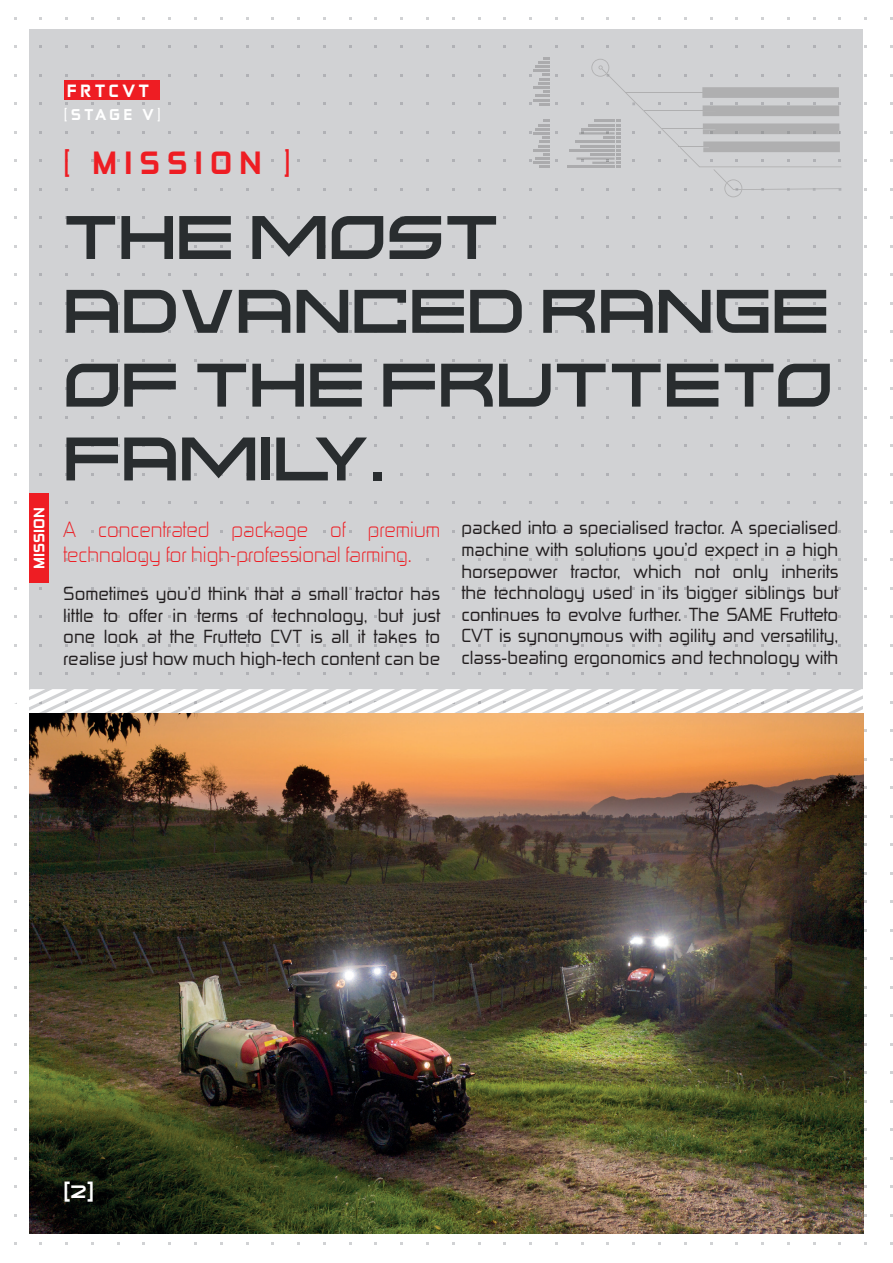
<style>
.page{position:relative;width:893px;height:1263px;background:#fff}
.page>*{position:absolute;margin:0;border:0;box-sizing:border-box;transform-origin:0 0}
.t1{font:61.5px/73.8px "Kusanagi";color:#292d2f}
.t2{font:30.6px "Zekton Hv";letter-spacing:.2em;color:#ee1d23;scale:1.06 1}
.t3{font:21px/25.2px "Zekton Lt";color:#ee1d23;scale:.95 1}
.t4{font:18px/21.6px "Zekton Rg Regular 3";color:#231f20;text-align:justify}
.t5{font:18px "Kusanagi";color:#fff}
.t6{font:16.95px "Zekton Hv";letter-spacing:.2em;color:#fff;scale:1.06 1}
.t7{font:15px "Zekton Hv";letter-spacing:.185em;color:#fff;scale:1.06 1}
.t8{font:14.55px "Zekton Hv";color:#fff;scale:1.06 1}
</style>
<div class="page">
<div style="left:30px;top:30px;width:833px;height:1203px;background:#d1d2d4"></div>
<div style="left:64px;top:81px;width:95px;height:19px;background:#ee1d23"></div>
<hr style="left:567px;top:166px;width:48px;height:2px;background:#ababad">
<hr style="left:569px;top:149px;width:46px;height:2px;background:#ababad">
<hr style="left:575px;top:141px;width:40px;height:2px;background:#ababad">
<svg style="left:529px;top:120px;width:29px;height:48px"></svg>
<svg style="left:529px;top:91px;width:29px;height:14px"></svg>
<hr style="left:534px;top:86px;width:16px;height:3px;background:#ababad">
<svg style="left:529px;top:70px;width:29px;height:14px"></svg>
<hr style="left:536px;top:65px;width:14px;height:3px;background:#ababad">
<svg style="left:539px;top:57px;width:11px;height:6px"></svg>
<div style="left:30px;top:493px;width:19px;height:90px;background:#ee1d23"></div>
<svg style="left:576px;top:59px;width:265px;height:109px"></svg>
<svg style="left:702px;top:87px;width:137px;height:29px"></svg>
<svg style="left:703px;top:123px;width:136px;height:11px"></svg>
<svg style="left:703px;top:142px;width:137px;height:10px"></svg>
<hr style="left:625px;top:92px;width:86px;height:1px;background:#afafb0">
<hr style="left:644px;top:110px;width:72px;height:1px;background:#afafb0">
<hr style="left:662px;top:128px;width:53px;height:1px;background:#afafb0">
<hr style="left:679px;top:147px;width:30px;height:1px;background:#afafb0">
<svg style="left:710px;top:169px;width:128px;height:28px"></svg>
<svg style="left:89px;top:689px;width:43px;height:25px"></svg>
<svg style="left:15px;top:689px;width:74px;height:25px"></svg>
<svg style="left:242px;top:689px;width:21px;height:25px"></svg>
<svg style="left:132px;top:689px;width:36px;height:25px"></svg>
<svg style="left:263px;top:689px;width:44px;height:25px"></svg>
<svg style="left:657px;top:689px;width:65px;height:25px"></svg>
<svg style="left:722px;top:689px;width:39px;height:25px"></svg>
<svg style="left:854px;top:689px;width:10px;height:25px"></svg>
<svg style="left:761px;top:689px;width:93px;height:25px"></svg>
<svg style="left:614px;top:689px;width:43px;height:25px"></svg>
<svg style="left:395px;top:689px;width:43px;height:25px"></svg>
<svg style="left:307px;top:689px;width:88px;height:25px"></svg>
<svg style="left:570px;top:689px;width:44px;height:25px"></svg>
<svg style="left:438px;top:689px;width:40px;height:25px"></svg>
<svg style="left:478px;top:689px;width:92px;height:25px"></svg>
<svg style="left:168px;top:689px;width:74px;height:25px"></svg>
<img style="left:30px;top:714px;width:833px;height:519px">
<p class="t8" style="left:33px;top:569px;width:60px;rotate:-90deg">MISSION</p>
<p class="t6" style="left:67px;top:83px;width:79px">FRTCVT</p>
<p class="t7" style="left:64px;top:108px;width:93px">[STAGE V]</p>
<h2 class="t2" style="left:63px;top:149px;width:216px">[ MISSION ]</h2>
<h1 class="t1" style="left:63px;top:195px;width:771px">THE MOST<br>ADVANCED RANGE<br>OF THE FRUTTETO<br>FAMILY.</h1>
<p class="t3" style="left:63px;top:518px;width:398px">A concentrated package of premium technology for high-professional farming.</p>
<p class="t4" style="left:63px;top:584px;width:378px">Sometimes you’d think that a small tractor has little to offer in terms of technology, but just one look at the Frutteto CVT is all it takes to realise just how much high-tech content can be</p>
<p class="t4" style="left:461px;top:518px;width:378px">packed into a specialised tractor. A specialised machine with solutions you’d expect in a high horsepower tractor, which not only inherits the technology used in its bigger siblings but continues to evolve further. The SAME Frutteto CVT is synonymous with agility and versatility, class-beating ergonomics and technology with</p>
<p class="t5" style="left:64px;top:1179px;width:32px">(2)</p>
</div>
